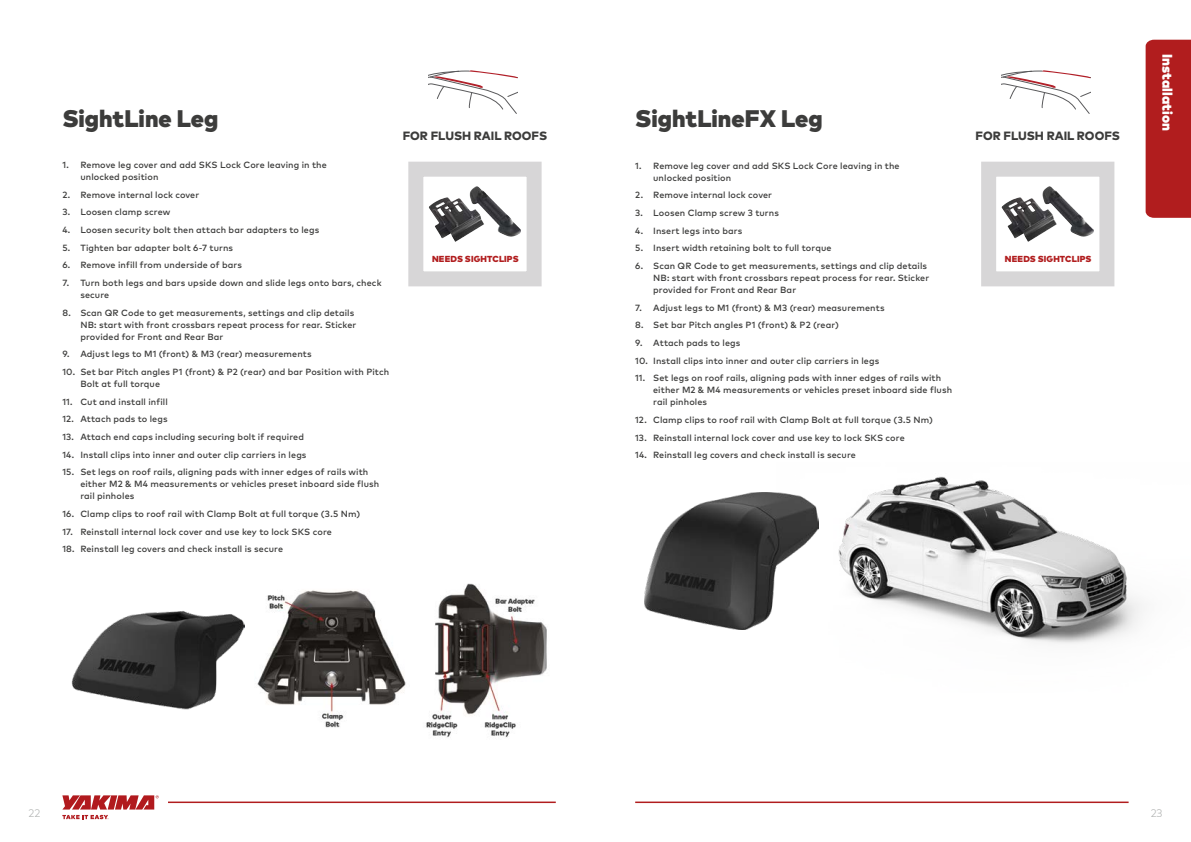
<style>
.page{position:relative;width:1191px;height:842px;background:#fff}
.page>*{position:absolute;margin:0;border:0;box-sizing:border-box;transform-origin:0 0}
.t1{font:900 24px "Mark OT";color:#3c3c3b}
.t2{font:900 14px "Mark OT";letter-spacing:.005em;color:#fff}
.t3{font:800 12px "Mark OT";color:#3c3c3b}
.t4{font:300 11px "Mark OT";color:#b1b3b2}
.t5{font:500 9px/12px "Mark OT";letter-spacing:.01em;color:#3c3c3b}
.t6{font:900 8.8px "Mark OT";letter-spacing:.015em;color:#b11d1e}
</style>
<div class="page">
<hr style="left:635px;top:801px;width:493px;height:2px;background:#b11d1e">
<svg style="left:62px;top:795px;width:97px;height:14px"></svg>
<svg style="left:62px;top:815px;width:46px;height:4px"></svg>
<hr style="left:168px;top:801px;width:388px;height:2px;background:#b11d1e">
<img style="left:71px;top:611px;width:174px;height:98px">
<img style="left:257px;top:590px;width:149px;height:138px">
<img style="left:426px;top:583px;width:121px;height:155px">
<div style="left:408px;top:162px;width:133px;height:124px;border:15px solid #d7d6d7"></div>
<svg style="left:428px;top:70px;width:90px;height:44px"></svg>
<img style="left:838px;top:476px;width:304px;height:168px">
<img style="left:645px;top:492px;width:174px;height:137px">
<div style="left:981px;top:162px;width:133px;height:124px;border:15px solid #d7d6d7"></div>
<svg style="left:1001px;top:70px;width:89px;height:44px"></svg>
<img style="left:429px;top:186px;width:92px;height:56px">
<img style="left:1001px;top:186px;width:92px;height:56px">
<div style="left:1145px;top:40px;width:46px;height:178px;background:#b11d1e"></div>
<h1 class="t1" style="left:62px;top:102px;width:157px">SightLine Leg</h1>
<p class="t5" style="left:80px;top:159px;width:248px;text-indent:-18px">1. Remove leg cover and add SKS Lock Core leaving in the unlocked position</p>
<p class="t5" style="left:62px;top:188px;width:138px">2. Remove internal lock cover</p>
<p class="t5" style="left:62px;top:206px;width:109px">3. Loosen clamp screw</p>
<p class="t5" style="left:62px;top:224px;width:258px">4. Loosen security bolt then attach bar adapters to legs</p>
<p class="t5" style="left:62px;top:241px;width:172px">5. Tighten bar adapter bolt 6-7 turns</p>
<p class="t5" style="left:62px;top:259px;width:181px">6. Remove infill from underside of bars</p>
<p class="t5" style="left:80px;top:277px;width:303px;text-indent:-18px">7. Turn both legs and bars upside down and slide legs onto bars, check secure</p>
<p class="t5" style="left:80px;top:306px;width:277px;text-indent:-18px">8. Scan QR Code to get measurements, settings and clip details<br>NB: start with front crossbars repeat process for rear. Sticker provided for Front and Rear Bar</p>
<p class="t5" style="left:62px;top:348px;width:251px">9. Adjust legs to M1 (front) &amp; M3 (rear) measurements</p>
<p class="t5" style="left:80px;top:366px;width:310px;text-indent:-18px">10. Set bar Pitch angles P1 (front) &amp; P2 (rear) and bar Position with Pitch<br>Bolt at full torque</p>
<p class="t5" style="left:62px;top:395px;width:107px">11. Cut and install infill</p>
<p class="t5" style="left:62px;top:413px;width:107px">12. Attach pads to legs</p>
<p class="t5" style="left:62px;top:431px;width:243px">13. Attach end caps including securing bolt if required</p>
<p class="t5" style="left:62px;top:448px;width:246px">14. Install clips into inner and outer clip carriers in legs</p>
<p class="t5" style="left:80px;top:466px;width:300px;text-indent:-18px">15. Set legs on roof rails, aligning pads with inner edges of rails with either M2 &amp; M4 measurements or vehicles preset inboard side flush rail pinholes</p>
<p class="t5" style="left:62px;top:508px;width:299px">16. Clamp clips to roof rail with Clamp Bolt at full torque (3.5 Nm)</p>
<p class="t5" style="left:62px;top:525px;width:271px">17. Reinstall internal lock cover and use key to lock SKS core</p>
<p class="t5" style="left:62px;top:543px;width:222px">18. Reinstall leg covers and check install is secure</p>
<h3 class="t3" style="left:403px;top:128px;width:146px">FOR FLUSH RAIL ROOFS</h3>
<p class="t6" style="left:432px;top:253px;width:88px">NEEDS SIGHTCLIPS</p>
<h1 class="t1" style="left:635px;top:103px;width:189px">SightLineFX Leg</h1>
<p class="t5" style="left:653px;top:159px;width:248px;text-indent:-18px">1. Remove leg cover and add SKS Lock Core leaving in the unlocked position</p>
<p class="t5" style="left:635px;top:189px;width:138px">2. Remove internal lock cover</p>
<p class="t5" style="left:635px;top:207px;width:145px">3. Loosen Clamp screw 3 turns</p>
<p class="t5" style="left:635px;top:224px;width:109px">4. Insert legs into bars</p>
<p class="t5" style="left:635px;top:242px;width:198px">5. Insert width retaining bolt to full torque</p>
<p class="t5" style="left:653px;top:260px;width:277px;text-indent:-18px">6. Scan QR Code to get measurements, settings and clip details<br>NB: start with front crossbars repeat process for rear. Sticker provided for Front and Rear Bar</p>
<p class="t5" style="left:635px;top:301px;width:251px">7. Adjust legs to M1 (front) &amp; M3 (rear) measurements</p>
<p class="t5" style="left:635px;top:319px;width:205px">8. Set bar Pitch angles P1 (front) &amp; P2 (rear)</p>
<p class="t5" style="left:635px;top:337px;width:107px">9. Attach pads to legs</p>
<p class="t5" style="left:635px;top:354px;width:246px">10. Install clips into inner and outer clip carriers in legs</p>
<p class="t5" style="left:653px;top:372px;width:300px;text-indent:-18px">11. Set legs on roof rails, aligning pads with inner edges of rails with either M2 &amp; M4 measurements or vehicles preset inboard side flush rail pinholes</p>
<p class="t5" style="left:635px;top:414px;width:299px">12. Clamp clips to roof rail with Clamp Bolt at full torque (3.5 Nm)</p>
<p class="t5" style="left:635px;top:431px;width:271px">13. Reinstall internal lock cover and use key to lock SKS core</p>
<p class="t5" style="left:635px;top:449px;width:222px">14. Reinstall leg covers and check install is secure</p>
<h3 class="t3" style="left:975px;top:128px;width:146px">FOR FLUSH RAIL ROOFS</h3>
<p class="t6" style="left:1004px;top:253px;width:88px">NEEDS SIGHTCLIPS</p>
<h2 class="t2" style="left:1176px;top:54px;width:79px;rotate:90deg">Installation</h2>
<p class="t4" style="left:28px;top:806px;width:13px">22</p>
<p class="t4" style="left:1150px;top:806px;width:14px">23</p>
</div>
